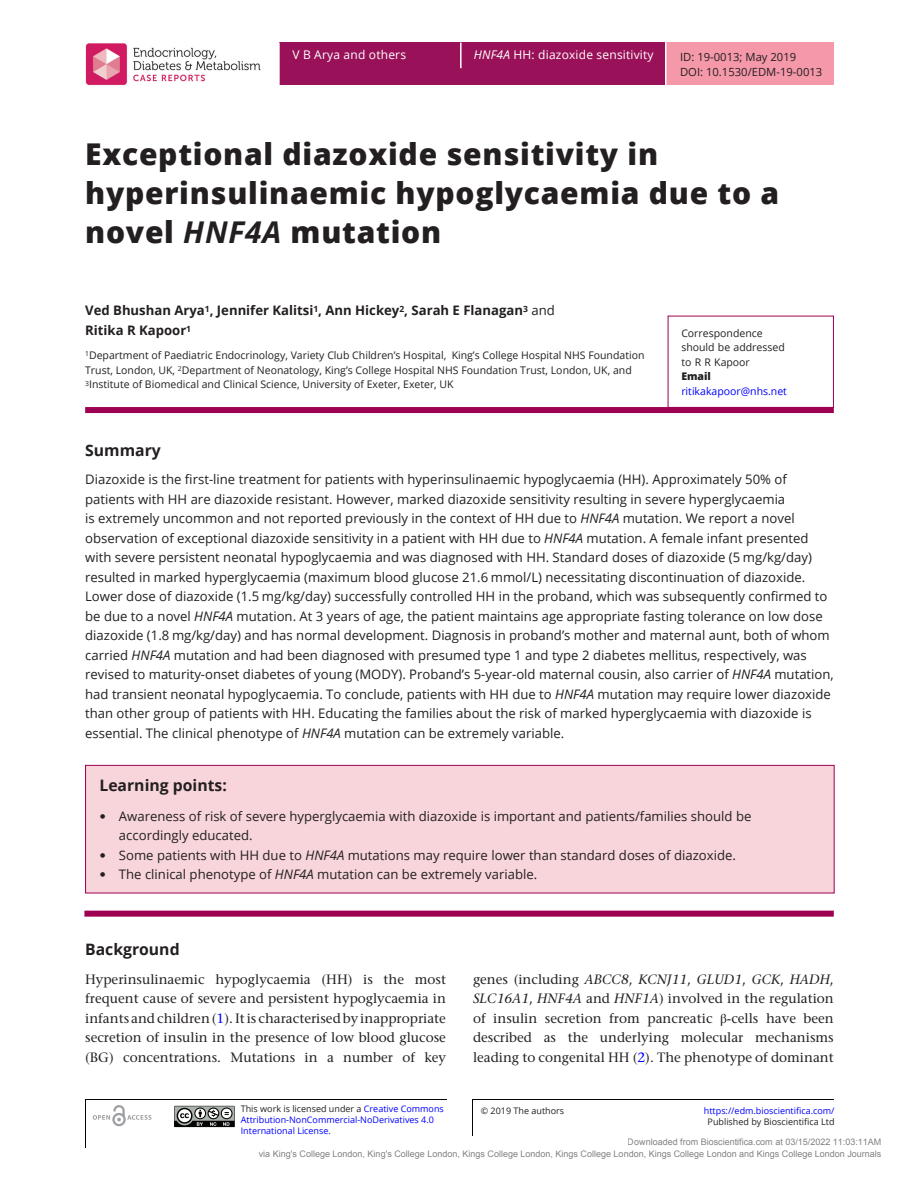
<style>
.page{position:relative;width:919px;height:1187px;background:#fff}
.page>*{position:absolute;margin:0;border:0;box-sizing:border-box;transform-origin:0 0}
.CT{font:800 30px/39px "Open Sans";letter-spacing:.025em;color:#231f20}
.H1_Rule{font:700 15.75px "Open Sans";color:#231f20}
.ABS_H{font:700 15.75px "Open Sans";color:#231f20}
.TXT{font:500 13.5px/19.5px "Stone Serif Std";color:#231f20;text-align:justify}
.ABS_TXT{font:13.2px/19.5px "Open Sans";color:#231f20}
.AU{font:700 13.2px/19.5px "Open Sans";color:#231f20}
.Article_Title{font:12px "Open Sans";letter-spacing:.015em;color:#fff}
.Author_Name{font:12px "Open Sans";letter-spacing:.015em;color:#fff}
.t1{font:11.25px/14.1px "Open Sans";color:#231f20}
.Address{font:10.5px/14.7px "Open Sans";color:#231f20}
.Corres{font:10.5px "Open Sans";color:#231f20}
.Corres-2{font:10.5px "Open Sans";color:#00f}
.Corres-3{font:800 10.5px "Open Sans";color:#231f20}
.t2{font:9px/12px "Arial";color:rgb(0 0 0/.5);text-align:right}
.t3{font:9px/10.5px "Open Sans";color:#00f}
.t4{font:9px "Open Sans";color:#231f20}
.s1{font-style:italic}
.s2{font-weight:700;font-style:italic}
.s3{font-weight:400}
.s4{font-family:"Frutiger LT Std"}
.s5{color:#00f}
.s6{font-family:"STIX General";font-weight:400}
.s7{color:#231f20}
</style>
<div class="page">
<div style="left:280px;top:43px;width:385px;height:42px;background:#991259"></div>
<div style="left:666px;top:43px;width:167px;height:42px;background:#f598a9"></div>
<svg style="left:460px;top:43px;width:1px;height:25px"></svg>
<img style="left:85px;top:43px;width:176px;height:42px">
<hr style="left:85px;top:1099px;width:1px;height:48px;background:#040503">
<hr style="left:472px;top:1099px;width:1px;height:36px;background:#050504">
<hr style="left:85px;top:1098px;width:361px;height:1px;background:#050504">
<hr style="left:472px;top:1099px;width:361px;height:1px;background:#050504">
<svg style="left:174px;top:1105px;width:61px;height:23px"></svg>
<svg style="left:93px;top:1105px;width:58px;height:21px"></svg>
<div style="left:85px;top:407px;width:748px;height:6px;background:#9e0151"></div>
<div style="left:667px;top:316px;width:166px;height:92px;border:1px solid #9e0151"></div>
<div style="left:86px;top:765px;width:748px;height:127px;background:#f7d5db"></div>
<div style="left:84px;top:910px;width:749px;height:6px;background:#9e0151"></div>
<div style="left:85px;top:765px;width:749px;height:128px;border:1px solid #9e0151"></div>
<p class="Author_Name" style="left:292px;top:47px;width:115px">V B Arya and others</p>
<p class="Article_Title" style="left:474px;top:47px;width:181px"><span class="s1">HNF4A</span> HH: diazoxide sensitivity</p>
<p class="t1" style="left:680px;top:50px;width:144px">ID: 19-0013; May 2019<br>DOI: 10.1530/EDM-19-0013</p>
<p class="CT" style="left:85px;top:133px;width:695px">Exceptional diazoxide sensitivity in hyperinsulinaemic hypoglycaemia due to a novel <span class="s2">HNF4A</span> mutation</p>
<p class="AU" style="left:85px;top:300px;width:471px">Ved Bhushan Arya<sup>1</sup>, Jennifer Kalitsi<sup>1</sup>, Ann Hickey<sup>2</sup>, Sarah E Flanagan<sup>3</sup> <span class="s3">and<br></span>Ritika R Kapoor<sup>1</sup></p>
<p class="Address" style="left:85px;top:347px;width:561px"><sup>1</sup>Department of Paediatric Endocrinology, Variety Club Children’s Hospital, King’s College Hospital NHS Foundation<br>Trust, London, UK, <sup>2</sup>Department of Neonatology, King’s College Hospital NHS Foundation Trust, London, UK, and<br><sup>3</sup>Institute of Biomedical and Clinical Science, University of Exeter, Exeter, UK</p>
<p class="Corres" style="left:681px;top:325px;width:83px">Correspondence</p>
<p class="Corres" style="left:681px;top:340px;width:105px">should be addressed</p>
<p class="Corres" style="left:681px;top:355px;width:70px">to R R Kapoor</p>
<p class="Corres-3" style="left:681px;top:368px;width:31px">Email</p>
<p class="Corres-2" style="left:681px;top:384px;width:107px">ritikakapoor@nhs.net</p>
<p class="ABS_H" style="left:85px;top:439px;width:77px">Summary</p>
<p class="ABS_TXT" style="left:85px;top:469px;width:750px">Diazoxide is the first-line treatment for patients with hyperinsulinaemic hypoglycaemia (HH). Approximately 50% of patients with HH are diazoxide resistant. However, marked diazoxide sensitivity resulting in severe hyperglycaemia<br>is extremely uncommon and not reported previously in the context of HH due to <span class="s1">HNF4A</span> mutation. We report a novel observation of exceptional diazoxide sensitivity in a patient with HH due to <span class="s1">HNF4A</span> mutation. A female infant presented with severe persistent neonatal hypoglycaemia and was diagnosed with HH. Standard doses of diazoxide (5 mg/kg/day) resulted in marked hyperglycaemia (maximum blood glucose 21.6 mmol/L) necessitating discontinuation of diazoxide.<br>Lower dose of diazoxide (1.5 mg/kg/day) successfully controlled HH in the proband, which was subsequently confirmed to be due to a novel <span class="s1">HNF4A</span> mutation. At 3 years of age, the patient maintains age appropriate fasting tolerance on low dose diazoxide (1.8 mg/kg/day) and has normal development. Diagnosis in proband’s mother and maternal aunt, both of whom carried <span class="s1">HNF4A</span> mutation and had been diagnosed with presumed type 1 and type 2 diabetes mellitus, respectively, was revised to maturity-onset diabetes of young (MODY). Proband’s 5-year-old maternal cousin, also carrier of <span class="s1">HNF4A</span> mutation, had transient neonatal hypoglycaemia. To conclude, patients with HH due to <span class="s1">HNF4A</span> mutation may require lower diazoxide than other group of patients with HH. Educating the families about the risk of marked hyperglycaemia with diazoxide is essential. The clinical phenotype of <span class="s1">HNF4A</span> mutation can be extremely variable.</p>
<h1 class="H1_Rule" style="left:99px;top:774px;width:129px">Learning points:</h1>
<p class="ABS_TXT" style="left:119px;top:805px;width:634px;text-indent:-20px"><span class="s4">•</span> Awareness of risk of severe hyperglycaemia with diazoxide is important and patients/families should be accordingly educated.</p>
<p class="ABS_TXT" style="left:99px;top:844px;width:638px"><span class="s4">•</span> Some patients with HH due to <span class="s1">HNF4A</span> mutations may require lower than standard doses of diazoxide.</p>
<p class="ABS_TXT" style="left:99px;top:864px;width:439px"><span class="s4">•</span> The clinical phenotype of <span class="s1">HNF4A</span> mutation can be extremely variable.</p>
<p class="H1_Rule" style="left:85px;top:937px;width:96px">Background</p>
<p class="TXT" style="left:85px;top:969px;width:362px">Hyperinsulinaemic hypoglycaemia (HH) is the most frequent cause of severe and persistent hypoglycaemia in infants and children (<span class="s5">1</span>). It is characterised by inappropriate secretion of insulin in the presence of low blood glucose (BG) concentrations. Mutations in a number of key</p>
<p class="TXT" style="left:473px;top:969px;width:362px">genes (including <span class="s1">ABCC8</span>, <span class="s1">KCNJ11</span>, <span class="s1">GLUD1</span>, <span class="s1">GCK</span>, <span class="s1">HADH</span>, <span class="s1">SLC16A1</span>, <span class="s1">HNF4A</span> and <span class="s1">HNF1A</span>) involved in the regulation of insulin secretion from pancreatic <span class="s6">β</span>-cells have been described as the underlying molecular mechanisms leading to congenital HH (<span class="s5">2</span>). The phenotype of dominant</p>
<p class="t3" style="left:241px;top:1103px;width:204px"><span class="s7">This work is licensed under a</span> Creative Commons<br>Attribution-NonCommercial-NoDerivatives 4.0<br>International License.</p>
<p class="t4" style="left:481px;top:1103px;width:85px">© 2019 The authors</p>
<p class="t3" style="left:703px;top:1104px;width:132px">https://edm.bioscientifica.com/</p>
<p class="t4" style="left:707px;top:1115px;width:128px">Published by Bioscientifica Ltd</p>
<p class="t2" style="left:259px;top:1135px;width:624px">Downloaded from Bioscientifica.com at 03/15/2022 11:03:11AM<br>via King's College London, King's College London, Kings College London, Kings College London, Kings College London and Kings College London Journals</p>
</div>
